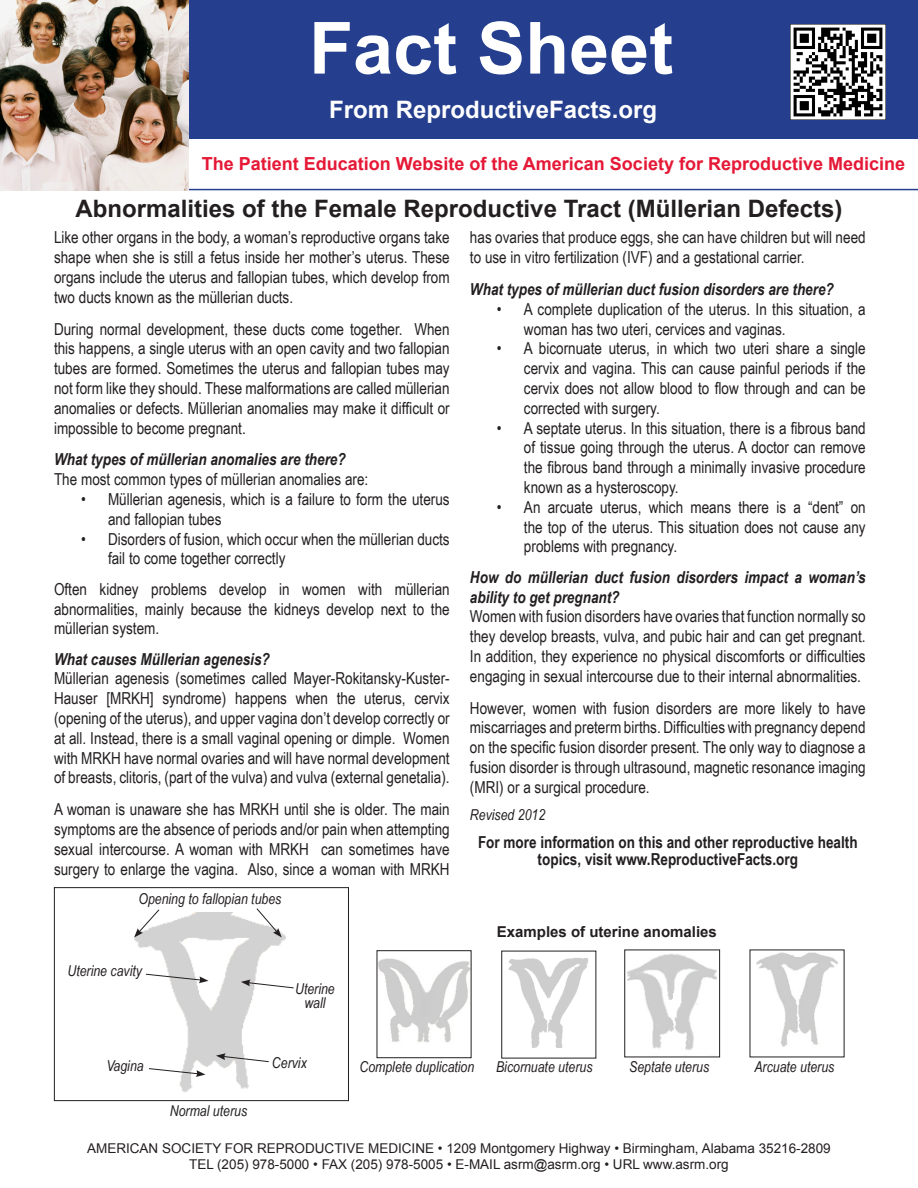
<style>
.page{position:relative;width:918px;height:1188px;background:#fff}
.page>*{position:absolute;margin:0;border:0;box-sizing:border-box;transform-origin:0 0}
.t1{font:700 72px "Arial";color:#fff}
.t2{font:700 24px "Arial";color:#231f20}
.t3{font:700 24px "Arial";color:#fff}
.t4{font:700 18px "Arial";color:#e51836}
.t5{font:16.5px/19.8px "Arial Narrow";color:#231f20;text-align:justify}
.t6{font:italic 700 16.5px/19.8px "Arial Narrow";color:#231f20}
.t7{font:700 16.5px/16.5px "Arial Narrow";color:#231f20;text-align:center}
.t8{font:italic 15px/13.5px "Arial Narrow";color:#231f20;text-align:center}
.t9{font:700 15px "Arial";color:#231f20}
.t10{font:13.5px "Arial";color:#231f20}
</style>
<div class="page">
<div style="left:189px;top:0;width:729px;height:139px;background:#253f8e"></div>
<hr style="left:0;top:189px;width:918px;height:1px;background:#253f8e">
<img style="left:0;top:0;width:189px;height:191px">
<img style="left:791px;top:25px;width:94px;height:94px">
<img style="left:379px;top:958px;width:90px;height:85px">
<div style="left:377px;top:950px;width:94px;height:108px;border:1px solid #231f20"></div>
<img style="left:628px;top:953px;width:88px;height:97px">
<div style="left:624px;top:950px;width:96px;height:107px;border:1px solid #231f20"></div>
<img style="left:756px;top:952px;width:82px;height:95px">
<img style="left:508px;top:958px;width:80px;height:89px">
<img style="left:134px;top:912px;width:151px;height:180px">
<div style="left:54px;top:887px;width:295px;height:214px;border:1px solid #231f20"></div>
<svg style="left:148px;top:1068px;width:58px;height:9px"></svg>
<svg style="left:216px;top:1053px;width:54px;height:9px"></svg>
<svg style="left:241px;top:979px;width:53px;height:10px"></svg>
<svg style="left:145px;top:973px;width:64px;height:10px"></svg>
<svg style="left:134px;top:909px;width:26px;height:29px"></svg>
<svg style="left:256px;top:908px;width:26px;height:30px"></svg>
<p class="t1" style="left:309px;top:0;width:366px">Fact Sheet</p>
<p class="t3" style="left:329px;top:93px;width:330px">From ReproductiveFacts.org</p>
<p class="t4" style="left:202px;top:152px;width:705px">The Patient Education Website of the American Society for Reproductive Medicine</p>
<p class="t2" style="left:76px;top:192px;width:768px">Abnormalities of the Female Reproductive Tract (Müllerian Defects)</p>
<p class="t5" style="left:54px;top:227px;width:397px">Like other organs in the body, a woman’s reproductive organs take shape when she is still a fetus inside her mother’s uterus. These organs include the uterus and fallopian tubes, which develop from two ducts known as the müllerian ducts.</p>
<p class="t5" style="left:54px;top:318px;width:397px">During normal development, these ducts come together. When this happens, a single uterus with an open cavity and two fallopian tubes are formed. Sometimes the uterus and fallopian tubes may not form like they should. These malformations are called müllerian anomalies or defects. Müllerian anomalies may make it difficult or impossible to become pregnant.</p>
<p class="t6" style="left:54px;top:449px;width:293px">What types of müllerian anomalies are there?</p>
<p class="t5" style="left:54px;top:469px;width:316px">The most common types of müllerian anomalies are:</p>
<p class="t5" style="left:108px;top:489px;width:343px;text-indent:-27px">• Müllerian agenesis, which is a failure to form the uterus and fallopian tubes</p>
<p class="t5" style="left:108px;top:528px;width:343px;text-indent:-27px">• Disorders of fusion, which occur when the müllerian ducts fail to come together correctly</p>
<p class="t5" style="left:54px;top:578px;width:397px">Often kidney problems develop in women with müllerian abnormalities, mainly because the kidneys develop next to the müllerian system.</p>
<p class="t6" style="left:54px;top:648px;width:217px">What causes Müllerian agenesis?</p>
<p class="t5" style="left:54px;top:668px;width:397px">Müllerian agenesis (sometimes called Mayer-Rokitansky-Kuster-Hauser [MRKH] syndrome) happens when the uterus, cervix (opening of the uterus), and upper vagina don’t develop correctly or at all. Instead, there is a small vaginal opening or dimple. Women with MRKH have normal ovaries and will have normal development of breasts, clitoris, (part of the vulva) and vulva (external genetalia).</p>
<p class="t5" style="left:54px;top:799px;width:397px">A woman is unaware she has MRKH until she is older. The main symptoms are the absence of periods and/or pain when attempting sexual intercourse. A woman with MRKH can sometimes have surgery to enlarge the vagina. Also, since a woman with MRKH</p>
<p class="t5" style="left:470px;top:227px;width:397px">has ovaries that produce eggs, she can have children but will need to use in vitro fertilization (IVF) and a gestational carrier.</p>
<p class="t6" style="left:470px;top:279px;width:365px">What types of müllerian duct fusion disorders are there?</p>
<p class="t5" style="left:524px;top:299px;width:343px;text-indent:-27px">• A complete duplication of the uterus. In this situation, a woman has two uteri, cervices and vaginas.</p>
<p class="t5" style="left:524px;top:338px;width:343px;text-indent:-27px">• A bicornuate uterus, in which two uteri share a single cervix and vagina. This can cause painful periods if the cervix does not allow blood to flow through and can be corrected with surgery.</p>
<p class="t5" style="left:524px;top:417px;width:343px;text-indent:-27px">• A septate uterus. In this situation, there is a fibrous band of tissue going through the uterus. A doctor can remove the fibrous band through a minimally invasive procedure known as a hysteroscopy.</p>
<p class="t5" style="left:524px;top:497px;width:343px;text-indent:-27px">• An arcuate uterus, which means there is a “dent” on the top of the uterus. This situation does not cause any problems with pregnancy.</p>
<p class="t6" style="left:470px;top:566px;width:397px">How do müllerian duct fusion disorders impact a woman’s ability to get pregnant?</p>
<p class="t5" style="left:470px;top:606px;width:397px">Women with fusion disorders have ovaries that function normally so they develop breasts, vulva, and pubic hair and can get pregnant.<br>In addition, they experience no physical discomforts or difficulties engaging in sexual intercourse due to their internal abnormalities.</p>
<p class="t5" style="left:470px;top:697px;width:397px">However, women with fusion disorders are more likely to have miscarriages and preterm births. Difficulties with pregnancy depend on the specific fusion disorder present. The only way to diagnose a fusion disorder is through ultrasound, magnetic resonance imaging (MRI) or a surgical procedure.</p>
<p class="t8" style="left:470px;top:807px;width:77px">Revised 2012</p>
<p class="t7" style="left:478px;top:833px;width:381px">For more information on this and other reproductive health topics, visit www.ReproductiveFacts.org</p>
<p class="t8" style="left:138px;top:892px;width:144px">Opening to fallopian tubes</p>
<p class="t8" style="left:68px;top:964px;width:76px">Uterine cavity</p>
<p class="t8" style="left:295px;top:982px;width:41px">Uterine wall</p>
<p class="t8" style="left:106px;top:1058px;width:39px">Vagina</p>
<p class="t8" style="left:272px;top:1056px;width:36px">Cervix</p>
<p class="t8" style="left:170px;top:1103px;width:79px">Normal uterus</p>
<p class="t9" style="left:497px;top:922px;width:222px">Examples of uterine anomalies</p>
<p class="t8" style="left:359px;top:1060px;width:116px">Complete duplication</p>
<p class="t8" style="left:496px;top:1060px;width:98px">Bicornuate uterus</p>
<p class="t8" style="left:629px;top:1060px;width:82px">Septate uterus</p>
<p class="t8" style="left:754px;top:1060px;width:81px">Arcuate uterus</p>
<p class="t10" style="left:87px;top:1139px;width:745px">AMERICAN SOCIETY FOR REPRODUCTIVE MEDICINE • 1209 Montgomery Highway • Birmingham, Alabama 35216-2809</p>
<p class="t10" style="left:189px;top:1156px;width:541px">TEL (205) 978-5000 • FAX (205) 978-5005 • E-MAIL asrm@asrm.org • URL www.asrm.org</p>
</div>
